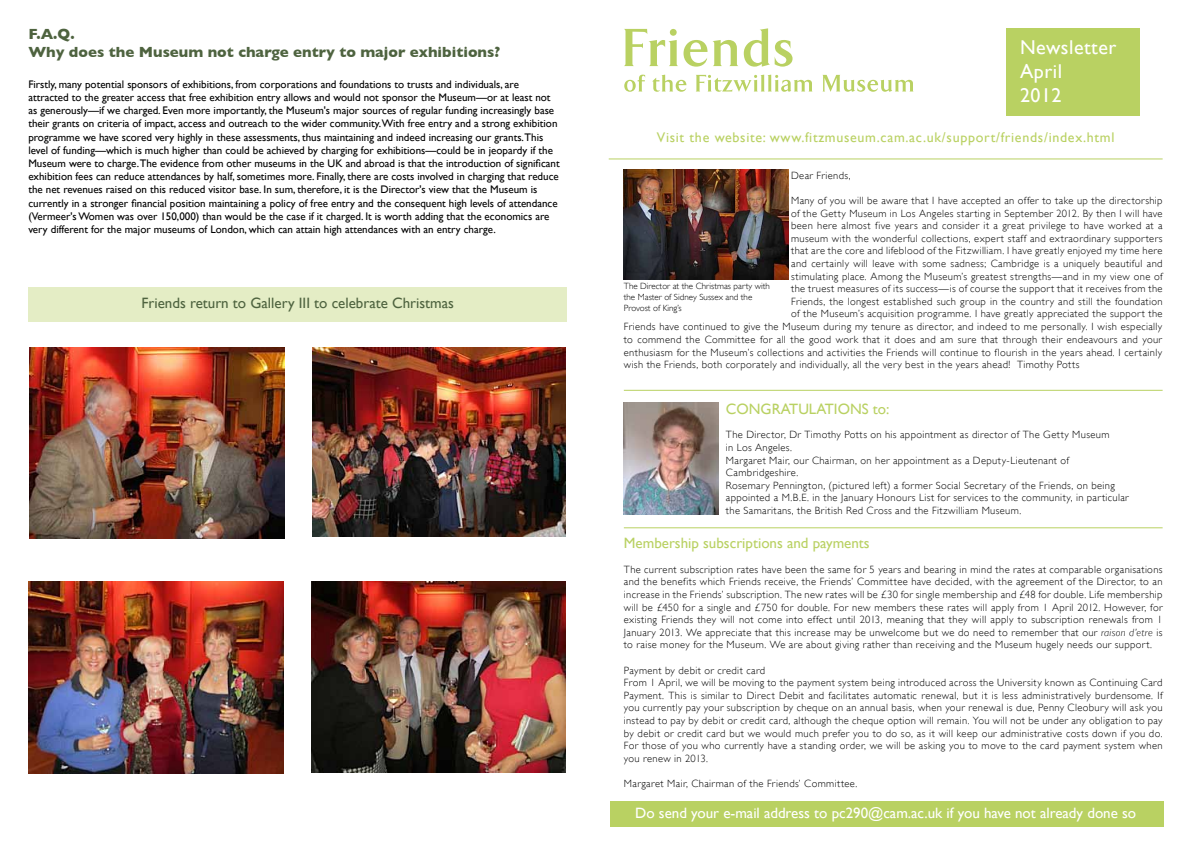
<style>
.page{position:relative;width:1191px;height:842px;background:#fff}
.page>*{position:absolute;margin:0;border:0;box-sizing:border-box;transform-origin:0 0}
.t1{font:20px/24px "Gill Sans";letter-spacing:.025em;color:#fff}
.t2{font:15px "Gill Sans";color:#fff}
.t3{font:700 15px/18px "Gill Sans";color:#4e633f}
.t4{font:15px "Gill Sans";color:#b9d162}
.t5{font:15px "Gill Sans";color:#4e633f}
.t6{font:14px "Gill Sans";letter-spacing:.05em;color:#b9d162}
.t7{font:11px/13.2px "Gill Sans";color:#000}
.t8{font:300 10.5px/12.6px "Gill Sans";letter-spacing:.035em;color:#000;text-align:justify}
.t9{font:300 9px/10.8px "Gill Sans";color:#000}
.s1{font-style:italic}
</style>
<div class="page">
<div style="left:1006px;top:28px;width:133px;height:88px;background:#b9d162"></div>
<div style="left:609px;top:801px;width:554px;height:26px;background:#b9d162"></div>
<img style="left:28px;top:582px;width:255px;height:191px">
<img style="left:29px;top:347px;width:255px;height:192px">
<img style="left:312px;top:582px;width:254px;height:190px">
<img style="left:313px;top:347px;width:252px;height:189px">
<div style="left:28px;top:287px;width:539px;height:34px;background:#e4edc5"></div>
<svg style="left:624px;top:75px;width:289px;height:17px"></svg>
<svg style="left:624px;top:28px;width:168px;height:39px"></svg>
<hr style="left:609px;top:158px;width:553px;height:1px;background:#b9d162">
<hr style="left:624px;top:390px;width:538px;height:1px;background:#b9d162">
<hr style="left:624px;top:527px;width:538px;height:1px;background:#b9d162">
<img style="left:624px;top:169px;width:164px;height:110px">
<img style="left:624px;top:402px;width:95px;height:112px">
<h2 class="t3" style="left:28px;top:24px;width:473px">F.A.Q.<br>Why does the Museum not charge entry to major exhibitions?</h2>
<p class="t7" style="left:28px;top:77px;width:533px">Firstly, many potential sponsors of exhibitions, from corporations and foundations to trusts and individuals, are attracted to the greater access that free exhibition entry allows and would not sponsor the Museum—or at least not as generously—if we charged. Even more importantly, the Museum's major sources of regular funding increasingly base their grants on criteria of impact, access and outreach to the wider community.With free entry and a strong exhibition programme we have scored very highly in these assessments, thus maintaining and indeed increasing our grants.This level of funding—which is much higher than could be achieved by charging for exhibitions—could be in jeopardy if the Museum were to charge.The evidence from other museums in the UK and abroad is that the introduction of significant exhibition fees can reduce attendances by half, sometimes more. Finally, there are costs involved in charging that reduce the net revenues raised on this reduced visitor base. In sum, therefore, it is the Director's view that the Museum is currently in a stronger financial position maintaining a policy of free entry and the consequent high levels of attendance (Vermeer's Women was over 150,000) than would be the case if it charged. It is worth adding that the economics are very different for the major museums of London, which can attain high attendances with an entry charge.</p>
<h2 class="t5" style="left:141px;top:294px;width:314px">Friends return to Gallery III to celebrate Christmas</h2>
<h1 class="t1" style="left:1020px;top:35px;width:98px">Newsletter<br>April<br>2012</h1>
<h3 class="t6" style="left:657px;top:129px;width:459px">Visit the website: www.fitzmuseum.cam.ac.uk/support/friends/index.html</h3>
<p class="t9" style="left:624px;top:281px;width:147px">The Director at the Christmas party with the Master of Sidney Sussex and the<br>Provost of King’s</p>
<p class="t8" style="left:791px;top:169px;width:61px">Dear Friends,</p>
<p class="t8" style="left:791px;top:194px;width:373px">Many of you will be aware that I have accepted an offer to take up the directorship of the Getty Museum in Los Angeles starting in September 2012. By then I will have been here almost five years and consider it a great privilege to have worked at a museum with the wonderful collections, expert staff and extraordinary supporters that are the core and lifeblood of the Fitzwilliam. I have greatly enjoyed my time here and certainly will leave with some sadness; Cambridge is a uniquely beautiful and stimulating place. Among the Museum’s greatest strengths—and in my view one of the truest measures of its success—is of course the support that it receives from the Friends, the longest established such group in the country and still the foundation of the Museum’s acquisition programme. I have greatly appreciated the support the</p>
<p class="t8" style="left:624px;top:321px;width:540px">Friends have continued to give the Museum during my tenure as director, and indeed to me personally. I wish especially to commend the Committee for all the good work that it does and am sure that through their endeavours and your enthusiasm for the Museum’s collections and activities the Friends will continue to flourish in the years ahead. I certainly wish the Friends, both corporately and individually, all the very best in the years ahead! Timothy Potts</p>
<h2 class="t4" style="left:726px;top:400px;width:165px">CONGRATULATIONS to:</h2>
<p class="t8" style="left:726px;top:429px;width:404px;text-align:left">The Director, Dr Timothy Potts on his appointment as director of The Getty Museum<br>in Los Angeles.<br>Margaret Mair, our Chairman, on her appointment as a Deputy-Lieutenant of Cambridgeshire.<br>Rosemary Pennington, (pictured left) a former Social Secretary of the Friends, on being appointed a M.B.E. in the January Honours List for services to the community, in particular the Samaritans, the British Red Cross and the Fitzwilliam Museum.</p>
<h2 class="t4" style="left:624px;top:534px;width:247px">Membership subscriptions and payments</h2>
<p class="t8" style="left:624px;top:563px;width:540px">The current subscription rates have been the same for 5 years and bearing in mind the rates at comparable organisations and the benefits which Friends receive, the Friends’ Committee have decided, with the agreement of the Director, to an increase in the Friends’ subscription. The new rates will be £30 for single membership and £48 for double. Life membership will be £450 for a single and £750 for double. For new members these rates will apply from 1 April 2012. However, for existing Friends they will not come into effect until 2013, meaning that they will apply to subscription renewals from 1<br>January 2013. We appreciate that this increase may be unwelcome but we do need to remember that our <span class="s1">raison d’etre</span> is to raise money for the Museum. We are about giving rather than receiving and the Museum hugely needs our support.</p>
<p class="t8" style="left:624px;top:664px;width:540px;text-align:left">Payment by debit or credit card<br>From 1 April, we will be moving to the payment system being introduced across the University known as Continuing Card Payment. This is similar to Direct Debit and facilitates automatic renewal, but it is less administratively burdensome. If you currently pay your subscription by cheque on an annual basis, when your renewal is due, Penny Cleobury will ask you instead to pay by debit or credit card, although the cheque option will remain. You will not be under any obligation to pay by debit or credit card but we would much prefer you to do so, as it will keep our administrative costs down if you do.<br>For those of you who currently have a standing order, we will be asking you to move to the card payment system when you renew in 2013.</p>
<p class="t8" style="left:624px;top:777px;width:235px">Margaret Mair, Chairman of the Friends’ Committee.</p>
<h2 class="t2" style="left:635px;top:804px;width:502px">Do send your e-mail address to pc290@cam.ac.uk if you have not already done so</h2>
</div>
